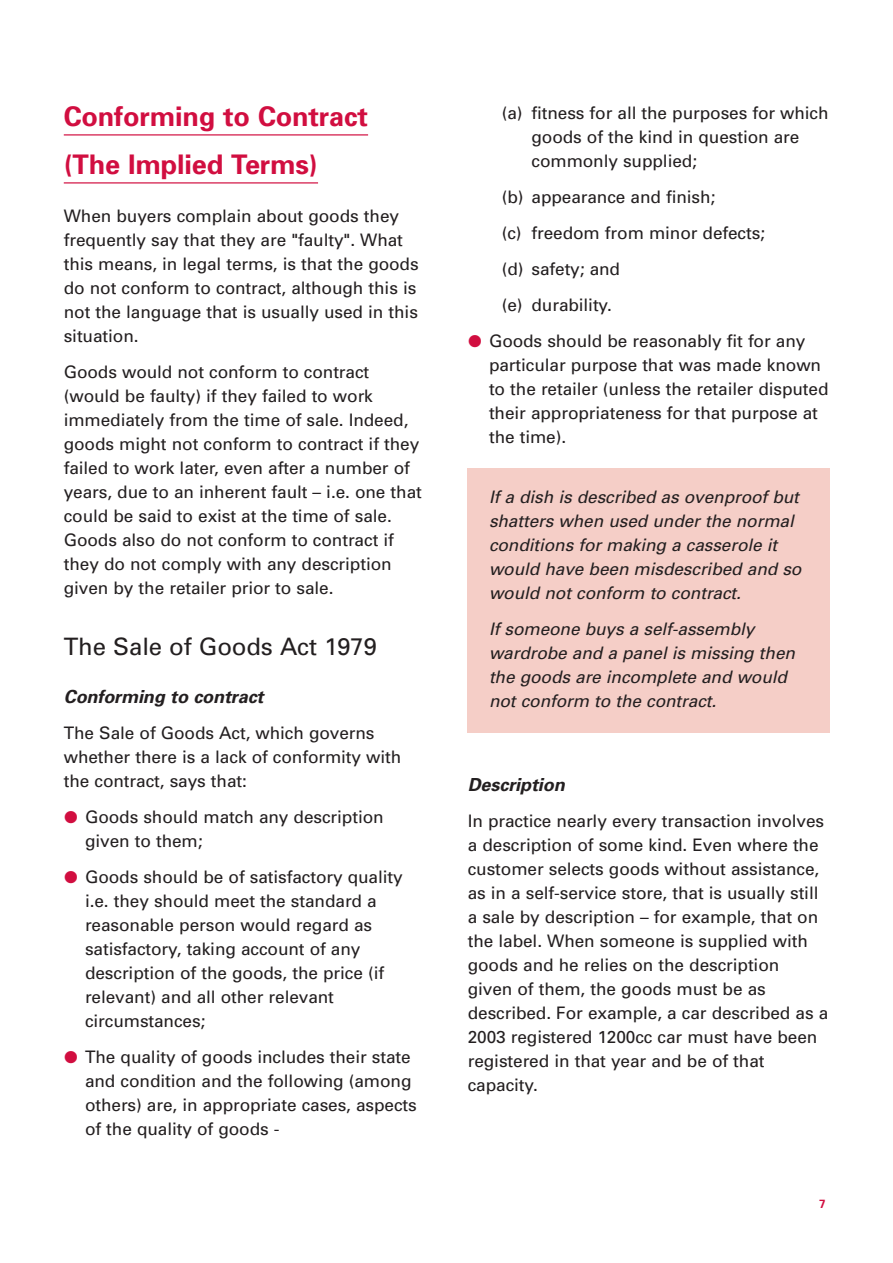
<style>
.page{position:relative;width:893px;height:1263px;background:#fff}
.page>*{position:absolute;margin:0;border:0;box-sizing:border-box;transform-origin:0 0}
.t1{font:700 27px/48px "Univers";letter-spacing:-.005em;color:#d10e40}
.t2{font:24px "Univers";letter-spacing:-.005em;color:#231f20}
.t3{font:italic 700 18px "Univers";letter-spacing:-.005em;color:#231f20}
.t4{font:17.25px/24px "Univers";letter-spacing:-.005em;color:#231f20}
.t5{font:italic 17.25px/24px "Univers";letter-spacing:-.005em;color:#231f20}
.t6{font:700 12px "Univers";color:#d10e40}
</style>
<div class="page">
<div style="left:467px;top:468px;width:362px;height:264px;background:#f5cec7"></div>
<hr style="left:64px;top:134px;width:304px;height:1px;background:#d10e40">
<hr style="left:64px;top:182px;width:254px;height:1px;background:#d10e40">
<h1 class="t1" style="left:64px;top:95px;width:306px">Conforming to Contract (The Implied Terms)</h1>
<p class="t4" style="left:64px;top:205px;width:356px">When buyers complain about goods they frequently say that they are "faulty". What this means, in legal terms, is that the goods do not conform to contract, although this is not the language that is usually used in this situation.</p>
<p class="t4" style="left:64px;top:361px;width:360px">Goods would not conform to contract (would be faulty) if they failed to work immediately from the time of sale. Indeed, goods might not conform to contract if they failed to work later, even after a number of years, due to an inherent fault – i.e. one that could be said to exist at the time of sale.<br>Goods also do not conform to contract if they do not comply with any description given by the retailer prior to sale.</p>
<h2 class="t2" style="left:64px;top:638px;width:315px">The Sale of Goods Act 1979</h2>
<p class="t3" style="left:64px;top:690px;width:201px">Conforming to contract</p>
<p class="t4" style="left:64px;top:723px;width:339px">The Sale of Goods Act, which governs whether there is a lack of conformity with the contract, says that:</p>
<p class="t4" style="left:85px;top:807px;width:300px">Goods should match any description given to them;</p>
<p class="t4" style="left:85px;top:867px;width:319px">Goods should be of satisfactory quality i.e. they should meet the standard a reasonable person would regard as satisfactory, taking account of any description of the goods, the price (if relevant) and all other relevant circumstances;</p>
<p class="t4" style="left:85px;top:1047px;width:333px">The quality of goods includes their state and condition and the following (among others) are, in appropriate cases, aspects of the quality of goods -</p>
<p class="t4" style="left:531px;top:102px;width:299px;text-indent:-30px">(a) fitness for all the purposes for which goods of the kind in question are commonly supplied;</p>
<p class="t4" style="left:502px;top:186px;width:215px">(b) appearance and finish;</p>
<p class="t4" style="left:502px;top:222px;width:265px">(c) freedom from minor defects;</p>
<p class="t4" style="left:502px;top:258px;width:120px">(d) safety; and</p>
<p class="t4" style="left:502px;top:294px;width:112px">(e) durability.</p>
<p class="t4" style="left:489px;top:330px;width:318px">Goods should be reasonably fit for any</p>
<p class="t4" style="left:489px;top:354px;width:341px">particular purpose that was made known to the retailer (unless the retailer disputed their appropriateness for that purpose at the time).</p>
<p class="t5" style="left:489px;top:486px;width:314px">If a dish is described as ovenproof but shatters when used under the normal conditions for making a casserole it would have been misdescribed and so would not conform to contract.</p>
<p class="t5" style="left:489px;top:618px;width:307px">If someone buys a self-assembly wardrobe and a panel is missing then the goods are incomplete and would not conform to the contract.</p>
<p class="t3" style="left:468px;top:778px;width:98px">Description</p>
<p class="t4" style="left:468px;top:810px;width:362px">In practice nearly every transaction involves a description of some kind. Even where the customer selects goods without assistance, as in a self-service store, that is usually still a sale by description – for example, that on the label. When someone is supplied with goods and he relies on the description<br>given of them, the goods must be as described. For example, a car described as a 2003 registered 1200cc car must have been registered in that year and be of that capacity.</p>
<p class="t6" style="left:819px;top:1199px;width:8px">7</p>
</div>
